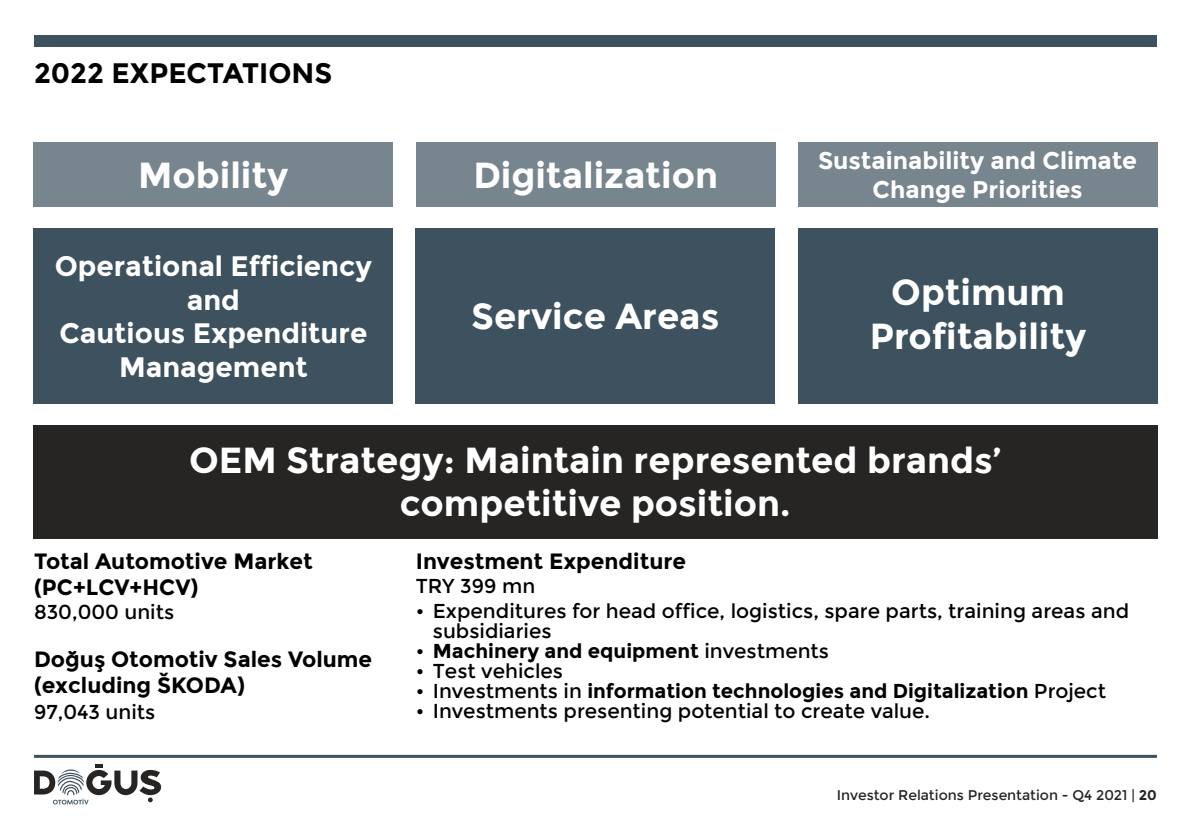
<style>
.page{position:relative;width:1191px;height:840px;background:#fff}
.page>*{position:absolute;margin:0;border:0;box-sizing:border-box;transform-origin:0 0}
.t1{font:700 36px/43.2px "Montserrat";color:#fff;text-align:center}
.t2{font:700 28px/33.6px "Montserrat";color:#fff;text-align:center}
.t3{font:700 28px "Montserrat";color:#000}
.t4{font:700 24px/28.8px "Montserrat";color:#fff;text-align:center}
.t5{font:700 22px/26px "Montserrat";color:#000}
.t6{font:20px/20px "Montserrat";color:#000}
.t7{font:700 20px "Montserrat";color:#000}
.t8{font:14px "Montserrat";color:#262523}
.s1{font-weight:400}
.s2{font-weight:700}
</style>
<div class="page">
<div style="left:34px;top:35px;width:1123px;height:12px;background:#3d515f"></div>
<hr style="left:34px;top:754px;width:1123px;height:3px;background:#3d515f">
<svg style="left:34px;top:764px;width:128px;height:40px"></svg>
<div style="left:34px;top:142px;width:359px;height:65px;background:#77858f"></div>
<div style="left:416px;top:142px;width:359px;height:65px;background:#77858f"></div>
<div style="left:798px;top:142px;width:360px;height:65px;background:#77858f"></div>
<div style="left:415px;top:228px;width:360px;height:176px;background:#3d515f"></div>
<div style="left:34px;top:228px;width:359px;height:176px;background:#3d515f"></div>
<div style="left:34px;top:425px;width:1124px;height:113px;background:#262523"></div>
<div style="left:798px;top:228px;width:360px;height:176px;background:#3d515f"></div>
<h2 class="t3" style="left:34px;top:57px;width:300px">2022 EXPECTATIONS</h2>
<h1 class="t1" style="left:138px;top:153px;width:152px">Mobility</h1>
<h2 class="t2" style="left:55px;top:249px;width:318px">Operational Efficiency and<br>Cautious Expenditure<br>Management</h2>
<h1 class="t1" style="left:473px;top:153px;width:246px">Digitalization</h1>
<p class="t4" style="left:818px;top:146px;width:320px">Sustainability and Climate<br>Change Priorities</p>
<h1 class="t1" style="left:471px;top:295px;width:250px">Service Areas</h1>
<h1 class="t1" style="left:869px;top:271px;width:218px">Optimum<br>Profitability</h1>
<h1 class="t1" style="left:189px;top:438px;width:814px">OEM Strategy: Maintain represented brands’ competitive position.</h1>
<p class="t5" style="left:34px;top:547px;width:280px">Total Automotive Market (PC+LCV+HCV)</p>
<p class="t6" style="left:34px;top:601px;width:142px">830,000 units</p>
<p class="t5" style="left:34px;top:646px;width:340px">Doğuş Otomotiv Sales Volume (excluding ŠKODA)</p>
<p class="t6" style="left:34px;top:702px;width:123px">97,043 units</p>
<p class="t5" style="left:416px;top:547px;width:272px">Investment Expenditure</p>
<p class="t6" style="left:416px;top:575px;width:121px">TRY 399 mn</p>
<p class="t6" style="left:433px;top:601px;width:697px;text-indent:-17px">• Expenditures for head office, logistics, spare parts, training areas and subsidiaries</p>
<p class="t7" style="left:416px;top:639px;width:414px"><span class="s1">•</span> Machinery and equipment <span class="s1">investments</span></p>
<p class="t6" style="left:416px;top:661px;width:149px">• Test vehicles</p>
<p class="t7" style="left:416px;top:679px;width:692px"><span class="s1">• Investments in</span> information technologies and Digitalization <span class="s1">Project</span></p>
<p class="t6" style="left:416px;top:701px;width:516px">• Investments presenting potential to create value.</p>
<p class="t8" style="left:837px;top:786px;width:322px">Investor Relations Presentation - Q4 2021 | <span class="s2">20</span></p>
</div>
